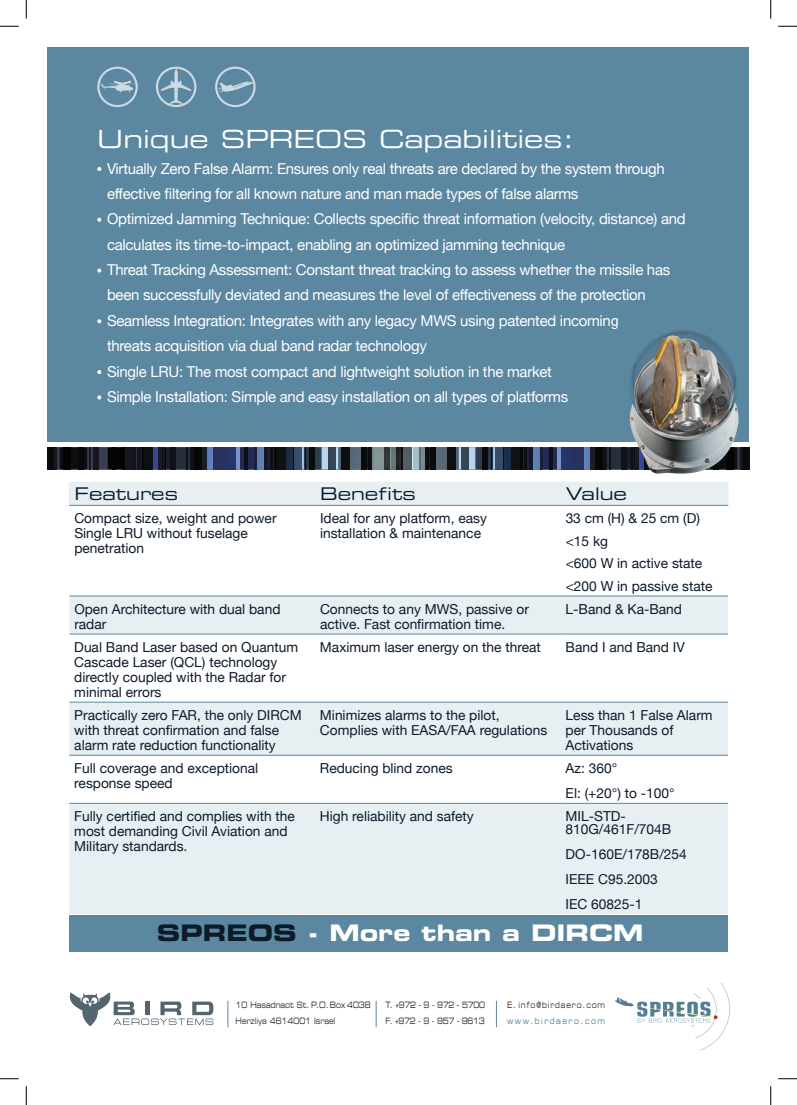
<style>
.page{position:relative;width:797px;height:1105px;background:#fff}
.page>*{position:absolute;margin:0;border:0;box-sizing:border-box;transform-origin:0 0}
.t1{font:25px "Eurostile LT Std Ex 2";color:#fff}
.t2{font:22.75px "Eurostile LT Std Bold Ex 2";color:#fff}
.t3{font:22.75px "Eurostile LT Std Bold Ex 2";color:#0c1a29}
.t4{font:17.5px "Eurostile LT Std Ex 2";color:#0c1a29}
.t5{font:15px/25.4px "Helvetica Neue";letter-spacing:-.02em;color:#fff}
.t6{font:13.75px/15px "Helvetica Neue";color:#0c1a29}
.t7{font:8.75px/16.2px "Eurostile LT Std Ex 2";color:#231f20;scale:.7 1}
.t8{font:8.75px/16.2px "Eurostile LT Std Ex 2";letter-spacing:-.04em;color:#231f20;scale:.7 1}
.t9{font:8.75px "Eurostile LT Std Ex 2";letter-spacing:.14em;color:#231f20;scale:.7 1}
.t10{font:8.75px "Eurostile LT Std Ex 2";letter-spacing:.245em;color:#477895;scale:.7 1}
</style>
<div class="page">
<div style="left:48px;top:48px;width:701px;height:394px;background:#5c87a1"></div>
<div style="left:69px;top:915px;width:659px;height:36px;background:#5c87a1"></div>
<svg style="left:69px;top:597px;width:659px;height:317px;fill:#e7eff3"></svg>
<hr style="left:69px;top:596px;width:246px;height:1px;background:#5c87a1">
<hr style="left:315px;top:596px;width:245px;height:1px;background:#5c87a1">
<hr style="left:560px;top:596px;width:168px;height:1px;background:#5c87a1">
<hr style="left:69px;top:634px;width:246px;height:1px;background:#5c87a1">
<hr style="left:315px;top:634px;width:245px;height:1px;background:#5c87a1">
<hr style="left:560px;top:634px;width:168px;height:1px;background:#5c87a1">
<hr style="left:69px;top:702px;width:246px;height:1px;background:#5c87a1">
<hr style="left:315px;top:702px;width:245px;height:1px;background:#5c87a1">
<hr style="left:560px;top:702px;width:168px;height:1px;background:#5c87a1">
<hr style="left:69px;top:755px;width:246px;height:1px;background:#5c87a1">
<hr style="left:315px;top:755px;width:245px;height:1px;background:#5c87a1">
<hr style="left:560px;top:755px;width:168px;height:1px;background:#5c87a1">
<hr style="left:69px;top:803px;width:246px;height:1px;background:#5c87a1">
<hr style="left:315px;top:803px;width:245px;height:1px;background:#5c87a1">
<hr style="left:560px;top:803px;width:168px;height:1px;background:#5c87a1">
<div style="left:69px;top:482px;width:659px;height:23px;background:#e7eff3"></div>
<hr style="left:69px;top:505px;width:246px;height:1px;background:#5c87a1">
<hr style="left:315px;top:505px;width:245px;height:1px;background:#5c87a1">
<hr style="left:560px;top:505px;width:168px;height:1px;background:#5c87a1">
<svg style="left:97px;top:167px;width:4px;height:4px"></svg>
<svg style="left:97px;top:218px;width:4px;height:4px"></svg>
<svg style="left:97px;top:268px;width:4px;height:5px"></svg>
<svg style="left:97px;top:319px;width:4px;height:4px"></svg>
<svg style="left:97px;top:370px;width:4px;height:4px"></svg>
<svg style="left:97px;top:395px;width:4px;height:4px"></svg>
<img style="left:49px;top:447px;width:326px;height:22px">
<img style="left:59px;top:447px;width:28px;height:22px">
<svg style="left:48px;top:447px;width:1px;height:22px"></svg>
<img style="left:63px;top:447px;width:7px;height:22px">
<img style="left:158px;top:447px;width:49px;height:22px">
<img style="left:107px;top:447px;width:45px;height:22px">
<img style="left:93px;top:447px;width:5px;height:22px">
<svg style="left:162px;top:447px;width:3px;height:22px"></svg>
<svg style="left:138px;top:447px;width:1px;height:22px"></svg>
<img style="left:112px;top:447px;width:3px;height:22px">
<svg style="left:187px;top:447px;width:1px;height:22px"></svg>
<svg style="left:89px;top:447px;width:1px;height:22px"></svg>
<img style="left:304px;top:447px;width:17px;height:22px">
<img style="left:342px;top:447px;width:7px;height:22px">
<img style="left:328px;top:447px;width:7px;height:22px">
<img style="left:287px;top:447px;width:14px;height:22px">
<img style="left:240px;top:447px;width:45px;height:22px">
<img style="left:309px;top:447px;width:5px;height:22px">
<img style="left:245px;top:447px;width:3px;height:22px">
<svg style="left:275px;top:447px;width:1px;height:22px"></svg>
<img style="left:214px;top:447px;width:21px;height:22px">
<img style="left:79px;top:447px;width:4px;height:22px">
<svg style="left:368px;top:447px;width:1px;height:22px"></svg>
<svg style="left:293px;top:447px;width:1px;height:22px"></svg>
<svg style="left:305px;top:447px;width:1px;height:22px"></svg>
<img style="left:375px;top:447px;width:16px;height:22px">
<img style="left:385px;top:447px;width:4px;height:22px">
<img style="left:391px;top:447px;width:199px;height:22px">
<svg style="left:395px;top:447px;width:1px;height:22px"></svg>
<img style="left:590px;top:447px;width:26px;height:22px">
<svg style="left:609px;top:447px;width:1px;height:22px"></svg>
<img style="left:475px;top:447px;width:18px;height:22px">
<img style="left:448px;top:447px;width:7px;height:22px">
<img style="left:461px;top:447px;width:7px;height:22px">
<img style="left:496px;top:447px;width:14px;height:22px">
<img style="left:512px;top:447px;width:45px;height:22px">
<img style="left:483px;top:447px;width:4px;height:22px">
<img style="left:549px;top:447px;width:3px;height:22px">
<img style="left:561px;top:447px;width:22px;height:22px">
<svg style="left:428px;top:447px;width:1px;height:22px"></svg>
<svg style="left:503px;top:447px;width:1px;height:22px"></svg>
<svg style="left:491px;top:447px;width:1px;height:22px"></svg>
<svg style="left:419px;top:447px;width:1px;height:22px"></svg>
<div style="left:97px;top:67px;width:41px;height:40px;border:2px solid #fff;border-radius:50%"></div>
<svg style="left:99px;top:80px;width:37px;height:12px"></svg>
<div style="left:156px;top:67px;width:40px;height:40px;border:2px solid #fff;border-radius:50%"></div>
<svg style="left:161px;top:69px;width:30px;height:35px"></svg>
<div style="left:215px;top:67px;width:40px;height:40px;border:2px solid #fff;border-radius:50%"></div>
<svg style="left:217px;top:81px;width:37px;height:11px"></svg>
<img style="left:616px;top:330px;width:134px;height:144px">
<svg style="left:614px;top:983px;width:116px;height:67px"></svg>
<svg style="left:376px;top:1001px;width:1px;height:26px"></svg>
<svg style="left:227px;top:1001px;width:1px;height:26px"></svg>
<svg style="left:496px;top:1001px;width:1px;height:26px"></svg>
<svg style="left:70px;top:992px;width:143px;height:34px"></svg>
<svg style="left:0;top:25px;width:19px;height:2px"></svg>
<svg style="left:778px;top:25px;width:19px;height:2px"></svg>
<svg style="left:0;top:1078px;width:19px;height:1px"></svg>
<svg style="left:778px;top:1078px;width:19px;height:1px"></svg>
<svg style="left:25px;top:0;width:2px;height:19px"></svg>
<svg style="left:25px;top:1086px;width:2px;height:19px"></svg>
<svg style="left:770px;top:0;width:1px;height:19px"></svg>
<svg style="left:770px;top:1086px;width:1px;height:19px"></svg>
<h1 class="t1" style="left:221px;top:122px;width:148px">SPREOS</h1>
<h1 class="t1" style="left:379px;top:122px;width:197px">Capabilities:</h1>
<h1 class="t1" style="left:97px;top:122px;width:113px">Unique</h1>
<p class="t5" style="left:107px;top:155px;width:580px">Virtually Zero False Alarm: Ensures only real threats are declared by the system through effective filtering for all known nature and man made types of false alarms<br>Optimized Jamming Technique: Collects specific threat information (velocity, distance) and calculates its time-to-impact, enabling an optimized jamming technique<br>Threat Tracking Assessment: Constant threat tracking to assess whether the missile has been successfully deviated and measures the level of effectiveness of the protection Seamless Integration: Integrates with any legacy MWS using patented incoming<br>threats acquisition via dual band radar technology<br>Single LRU: The most compact and lightweight solution in the market<br>Simple Installation: Simple and easy installation on all types of platforms</p>
<p class="t4" style="left:74px;top:482px;width:105px">Features</p>
<p class="t6" style="left:74px;top:511px;width:204px">Compact size, weight and power<br>Single LRU without fuselage penetration</p>
<p class="t6" style="left:320px;top:511px;width:168px">Ideal for any platform, easy installation &amp; maintenance</p>
<p class="t6" style="left:565px;top:507px;width:148px;line-height:22.5px">33 cm H( ) &amp; 25 cm D( ( &lt;15 kg<br>&lt;600 W in active state &lt;200 W in passive state</p>
<p class="t6" style="left:74px;top:601px;width:208px">Open Architecture with dual band radar</p>
<p class="t6" style="left:320px;top:601px;width:210px">Connects to any MWS, passive or active. Fast confirmation time.</p>
<p class="t6" style="left:565px;top:601px;width:118px">-L Band &amp; Ka-Band</p>
<p class="t6" style="left:74px;top:639px;width:225px">Dual Band Laser based on Quantum<br>Cascade Laser (QCL) technology directly coupled with the Radar for minimal errors</p>
<p class="t6" style="left:565px;top:639px;width:121px">Band I and Band IV</p>
<p class="t4" style="left:320px;top:482px;width:97px">Benefits</p>
<p class="t4" style="left:565px;top:482px;width:63px">Value</p>
<p class="t6" style="left:320px;top:639px;width:222px">Maximum laser energy on the threat</p>
<p class="t6" style="left:74px;top:708px;width:229px">Practically zero FAR, the only DIRCM with threat confirmation and false alarm rate reduction functionality</p>
<p class="t6" style="left:320px;top:708px;width:229px">Minimizes alarms to the pilot,<br>Complies with EASA/FAA regulations</p>
<p class="t6" style="left:565px;top:708px;width:148px">Less than 1 False Alarm per Thousands of<br>Activations</p>
<p class="t6" style="left:74px;top:761px;width:185px">Full coverage and exceptional response speed</p>
<p class="t6" style="left:565px;top:761px;width:53px">Az: 360°</p>
<p class="t6" style="left:320px;top:761px;width:134px">Reducing blind zones</p>
<p class="t6" style="left:565px;top:786px;width:110px">El (: +20°) to -100°</p>
<p class="t6" style="left:74px;top:809px;width:222px">Fully certified and complies with the most demanding Civil Aviation and<br>Military standards.</p>
<h2 class="t3" style="left:157px;top:916px;width:141px">SPREOS</h2>
<p class="t6" style="left:320px;top:809px;width:155px">High reliability and safety</p>
<p class="t6" style="left:565px;top:809px;width:62px">MIL-STD-</p>
<p class="t6" style="left:565px;top:821px;width:107px">810G/461F/704B</p>
<p class="t6" style="left:565px;top:841px;width:123px;line-height:25px">DO-160E/178B/254<br>IEEE C95.2003<br>IEC 60825-1</p>
<h2 class="t2" style="left:308px;top:916px;width:12px">-</h2>
<h2 class="t2" style="left:329px;top:916px;width:82px">More</h2>
<h2 class="t2" style="left:421px;top:916px;width:71px">than</h2>
<h2 class="t2" style="left:502px;top:916px;width:19px">a</h2>
<h2 class="t2" style="left:531px;top:916px;width:114px">DIRCM</h2>
<p class="t7" style="left:236px;top:996px;width:194px">10 Hasadnaot St O.P. . Box 4038<br>Herzliya 4614001 Israel</p>
<p class="t8" style="left:385px;top:996px;width:143px">.T +972 9- - 972 - 5700 .F +972 9- - 957 - 9613</p>
<p class="t9" style="left:507px;top:999px;width:142px">E. info@birdaero.com</p>
<p class="t10" style="left:507px;top:1015px;width:142px">www.birdaero.com</p>
</div>
